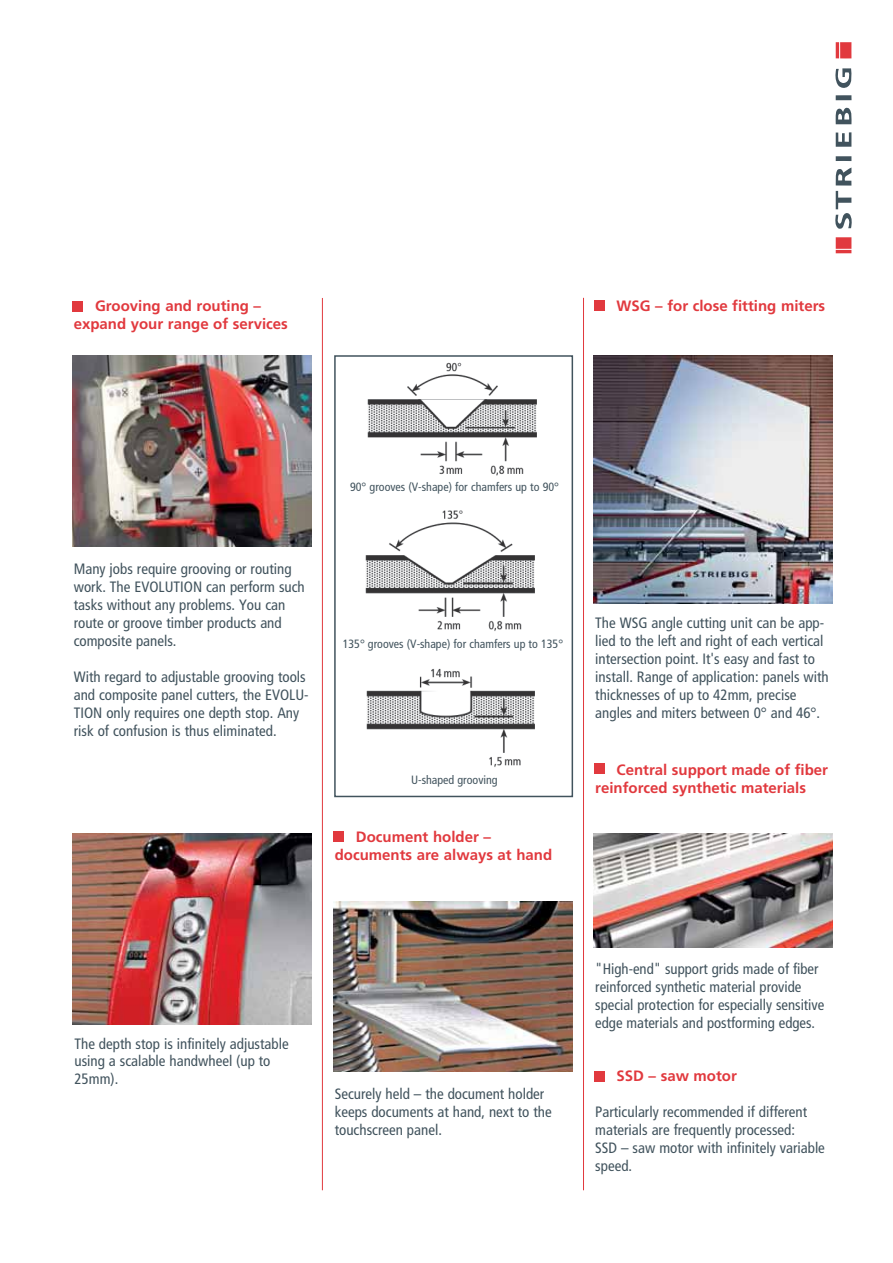
<style>
.page{position:relative;width:893px;height:1263px;background:#fff}
.page>*{position:absolute;margin:0;border:0;box-sizing:border-box;transform-origin:0 0}
.t1{font:condensed 15px/18px "Frutiger";color:#41535d}
.t2{font:700 15px/18px "Frutiger";color:#e1393e}
.t3{font:condensed 12px "Frutiger";color:#41535d}
</style>
<div class="page">
<svg style="left:835px;top:68px;width:17px;height:20px"></svg>
<svg style="left:836px;top:250px;width:15px;height:3px"></svg>
<div style="left:836px;top:237px;width:15px;height:12px;background:#e1393e"></div>
<svg style="left:836px;top:156px;width:15px;height:5px"></svg>
<svg style="left:835px;top:95px;width:16px;height:5px"></svg>
<hr style="left:836px;top:42px;width:3px;height:16px;background:#e1393e">
<svg style="left:836px;top:132px;width:15px;height:15px"></svg>
<svg style="left:835px;top:168px;width:17px;height:61px"></svg>
<div style="left:840px;top:42px;width:11px;height:17px;background:#e1393e"></div>
<svg style="left:835px;top:108px;width:17px;height:16px"></svg>
<img style="left:72px;top:833px;width:239px;height:192px">
<img style="left:594px;top:834px;width:239px;height:113px">
<img style="left:333px;top:901px;width:239px;height:170px">
<img style="left:594px;top:355px;width:239px;height:248px">
<img style="left:72px;top:355px;width:239px;height:192px">
<div style="left:334px;top:355px;width:239px;height:442px;border:1px solid #41535d"></div>
<img style="left:367px;top:362px;width:170px;height:114px">
<img style="left:365px;top:510px;width:170px;height:121px">
<img style="left:366px;top:668px;width:169px;height:99px">
<div style="left:594px;top:763px;width:10px;height:11px;background:#e1393e"></div>
<div style="left:72px;top:301px;width:11px;height:10px;background:#e1393e"></div>
<div style="left:594px;top:1071px;width:10px;height:11px;background:#e1393e"></div>
<div style="left:333px;top:831px;width:11px;height:11px;background:#e1393e"></div>
<div style="left:594px;top:300px;width:10px;height:11px;background:#e1393e"></div>
<hr style="left:583px;top:298px;width:1px;height:892px;background:#e1393e">
<hr style="left:322px;top:298px;width:1px;height:892px;background:#e1393e">
<p class="t2" style="left:74px;top:298px;width:216px;text-align:center">Grooving and routing – expand your range of services</p>
<p class="t2" style="left:616px;top:298px;width:210px">WSG – for close fitting miters</p>
<p class="t3" style="left:350px;top:482px;width:210px">90° grooves (V-shape) for chamfers up to 90°</p>
<p class="t1" style="left:74px;top:561px;width:233px">Many jobs require grooving or routing work. The EVOLUTION can perform such tasks without any problems. You can route or groove timber products and composite panels.</p>
<p class="t1" style="left:74px;top:669px;width:236px">With regard to adjustable grooving tools and composite panel cutters, the EVOLU-TION only requires one depth stop. Any risk of confusion is thus eliminated.</p>
<p class="t3" style="left:343px;top:639px;width:222px">135° grooves (V-shape) for chamfers up to 135°</p>
<p class="t3" style="left:411px;top:775px;width:88px">U-shaped grooving</p>
<p class="t2" style="left:335px;top:829px;width:219px;text-indent:21px">Document holder – documents are always at hand</p>
<p class="t1" style="left:595px;top:615px;width:235px">The WSG angle cutting unit can be app&shy;lied to the left and right of each vertical intersection point. It's easy and fast to install. Range of application: panels with thicknesses of up to 42mm, precise angles and miters between 0° and 46°.</p>
<p class="t2" style="left:595px;top:762px;width:234px;text-indent:21px">Central support made of fiber reinforced synthetic materials</p>
<p class="t1" style="left:74px;top:1036px;width:216px">The depth stop is infinitely adjustable using a scalable handwheel (up to<br>25mm).</p>
<p class="t1" style="left:335px;top:1086px;width:218px">Securely held – the document holder keeps documents at hand, next to the touchscreen panel.</p>
<p class="t1" style="left:595px;top:961px;width:231px">"High-end" support grids made of fiber reinforced synthetic material provide special protection for especially sensitive edge materials and postforming edges.</p>
<p class="t2" style="left:616px;top:1068px;width:122px">SSD – saw motor</p>
<p class="t1" style="left:595px;top:1104px;width:231px">Particularly recommended if different materials are frequently processed:<br>SSD – saw motor with infinitely variable speed.</p>
</div>
